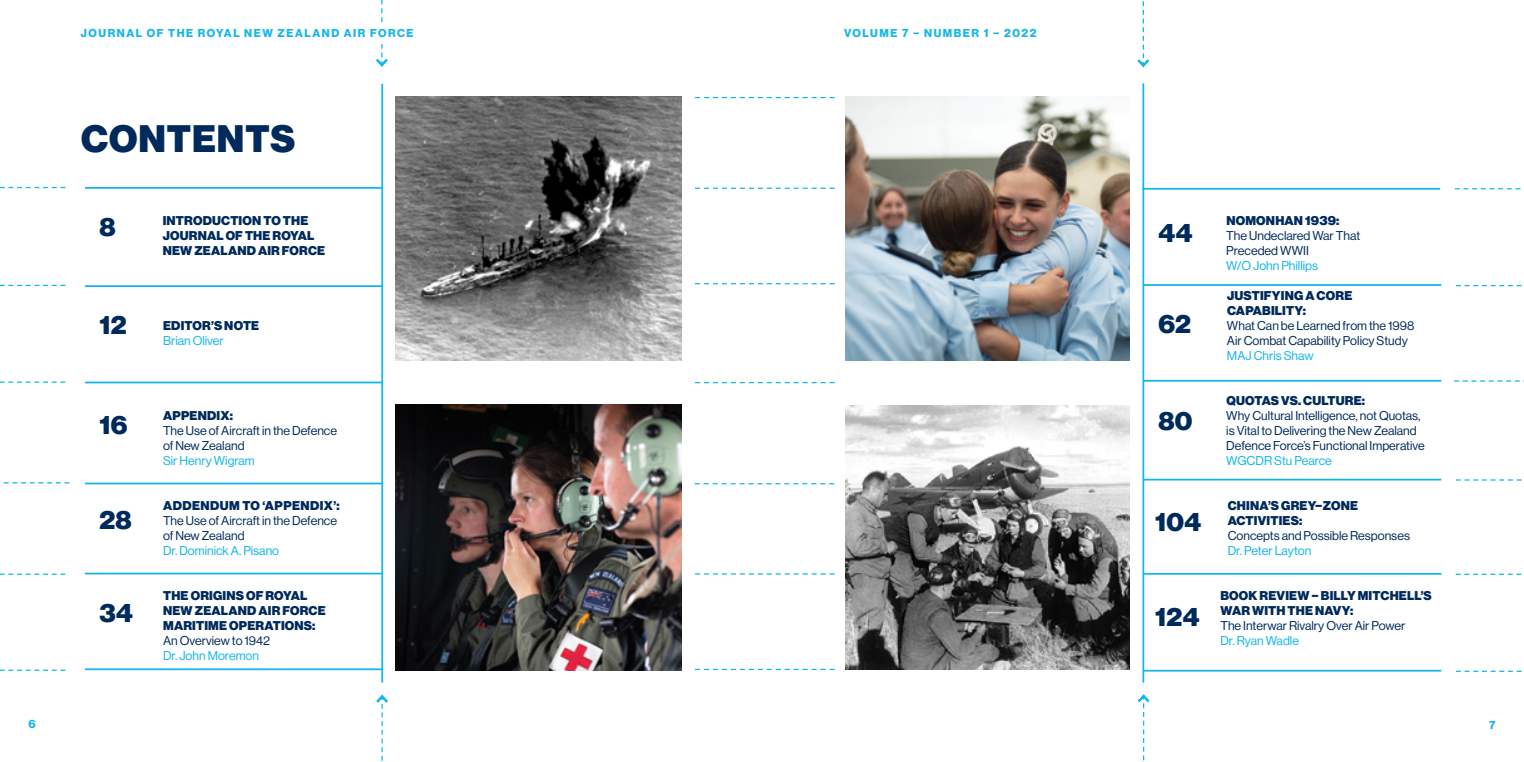
<style>
.page{position:relative;width:1524px;height:762px;background:#fff}
.page>*{position:absolute;margin:0;border:0;box-sizing:border-box;transform-origin:0 0}
.t1{font:900 37.5px "Haas Grot Disp 95";letter-spacing:.025em;color:#002a5c}
.t2{font:900 25px "Haas Grot Disp 95";letter-spacing:.015em;color:#002a5c}
.t3{font:12.5px/15px "Haas Grot Disp 55 Roman";color:#002a5c}
.t4{font:900 12.5px/15px "Haas Grot Disp 95";letter-spacing:.015em;color:#002a5c}
.t5{font:12.5px "Haas Grot Disp 55 Roman";color:#13b6ea}
.t6{font:900 12.5px "Haas Grot Disp 95";letter-spacing:.035em;color:#002a5c}
.t7{font:700 11.25px "Haas Grot Disp 75";letter-spacing:.135em;color:#13b6ea}
</style>
<div class="page">
<svg style="left:376px;top:0;width:12px;height:67px"></svg>
<div style="left:344px;top:23px;width:76px;height:20px;background:#fff"></div>
<img style="left:396px;top:405px;width:285px;height:266px">
<img style="left:396px;top:96px;width:285px;height:265px">
<hr style="left:381px;top:84px;width:2px;height:599px;background:#13b6ea">
<hr style="left:1142px;top:83px;width:2px;height:600px;background:#13b6ea">
<svg style="left:376px;top:694px;width:12px;height:67px"></svg>
<svg style="left:1137px;top:1px;width:13px;height:67px"></svg>
<svg style="left:1137px;top:694px;width:13px;height:67px"></svg>
<svg style="left:0;top:187px;width:65px;height:1px"></svg>
<svg style="left:0;top:285px;width:65px;height:1px"></svg>
<svg style="left:0;top:573px;width:65px;height:2px"></svg>
<svg style="left:0;top:669px;width:65px;height:2px"></svg>
<img style="left:846px;top:406px;width:284px;height:263px">
<img style="left:846px;top:96px;width:284px;height:265px">
<svg style="left:0;top:381px;width:65px;height:2px"></svg>
<hr style="left:85px;top:187px;width:298px;height:2px;background:#13b6ea">
<hr style="left:85px;top:285px;width:298px;height:2px;background:#13b6ea">
<hr style="left:85px;top:382px;width:298px;height:1px;background:#13b6ea">
<hr style="left:85px;top:573px;width:298px;height:1px;background:#13b6ea">
<hr style="left:85px;top:668px;width:298px;height:2px;background:#13b6ea">
<hr style="left:85px;top:483px;width:298px;height:1px;background:#13b6ea">
<svg style="left:3px;top:482px;width:66px;height:1px"></svg>
<svg style="left:695px;top:97px;width:139px;height:1px"></svg>
<svg style="left:695px;top:188px;width:139px;height:1px"></svg>
<svg style="left:695px;top:283px;width:139px;height:1px"></svg>
<svg style="left:695px;top:382px;width:139px;height:1px"></svg>
<svg style="left:695px;top:573px;width:139px;height:1px"></svg>
<svg style="left:695px;top:669px;width:139px;height:1px"></svg>
<svg style="left:694px;top:483px;width:140px;height:1px"></svg>
<svg style="left:1454px;top:380px;width:70px;height:2px"></svg>
<hr style="left:1143px;top:284px;width:298px;height:2px;background:#13b6ea">
<hr style="left:1143px;top:380px;width:298px;height:2px;background:#13b6ea">
<hr style="left:1142px;top:188px;width:298px;height:2px;background:#13b6ea">
<svg style="left:1454px;top:188px;width:67px;height:1px"></svg>
<svg style="left:1456px;top:285px;width:66px;height:1px"></svg>
<hr style="left:1143px;top:479px;width:298px;height:1px;background:#13b6ea">
<svg style="left:1456px;top:479px;width:66px;height:2px"></svg>
<hr style="left:1143px;top:670px;width:298px;height:1px;background:#13b6ea">
<hr style="left:1143px;top:573px;width:298px;height:2px;background:#13b6ea">
<svg style="left:1456px;top:671px;width:66px;height:1px"></svg>
<svg style="left:1455px;top:574px;width:67px;height:1px"></svg>
<p class="t7" style="left:81px;top:27px;width:334px">JOURNAL OF THE ROYAL NEW ZEALAND AIR FORCE</p>
<p class="t7" style="left:844px;top:27px;width:194px">VOLUME 7 – NUMBER 1 – 2022</p>
<h1 class="t1" style="left:81px;top:117px;width:215px">CONTENTS</h1>
<h2 class="t2" style="left:99px;top:212px;width:18px">8</h2>
<p class="t4" style="left:163px;top:213px;width:164px">INTRODUCTION TO THE<br>JOURNAL OF THE ROYAL<br>NEW ZEALAND AIR FORCE</p>
<h2 class="t2" style="left:1158px;top:219px;width:36px">44</h2>
<p class="t4" style="left:1226px;top:213px;width:114px">NOMONHAN 1939:</p>
<p class="t3" style="left:1226px;top:228px;width:135px">The Undeclared War That<br>Preceded WWII</p>
<p class="t5" style="left:1226px;top:259px;width:93px">W/O John Phillips</p>
<h2 class="t2" style="left:99px;top:310px;width:29px">12</h2>
<h2 class="t2" style="left:99px;top:410px;width:30px">16</h2>
<p class="t4" style="left:163px;top:318px;width:98px">EDITOR’S NOTE</p>
<p class="t5" style="left:163px;top:334px;width:62px">Brian Oliver</p>
<p class="t4" style="left:163px;top:408px;width:71px">APPENDIX:</p>
<p class="t3" style="left:163px;top:423px;width:176px">The Use of Aircraft in the Defence of New Zealand</p>
<p class="t5" style="left:163px;top:454px;width:93px">Sir Henry Wigram</p>
<h2 class="t2" style="left:1158px;top:310px;width:34px">62</h2>
<h2 class="t2" style="left:1158px;top:406px;width:36px">80</h2>
<p class="t4" style="left:1227px;top:288px;width:127px">JUSTIFYING A CORE<br>CAPABILITY:</p>
<p class="t3" style="left:1227px;top:318px;width:189px">What Can be Learned from the 1998<br>Air Combat Capability Policy Study</p>
<p class="t5" style="left:1227px;top:349px;width:88px">MAJ Chris Shaw</p>
<p class="t4" style="left:1226px;top:393px;width:140px">QUOTAS VS. CULTURE:</p>
<p class="t3" style="left:1226px;top:408px;width:200px">Why Cultural Intelligence, not Quotas, is Vital to Delivering the New Zealand<br>Defence Force’s Functional Imperative</p>
<p class="t5" style="left:1226px;top:454px;width:107px">WGCDR Stu Pearce</p>
<h2 class="t2" style="left:99px;top:506px;width:34px">28</h2>
<p class="t6" style="left:163px;top:498px;width:178px">ADDENDUM TO ‘APPENDIX’:</p>
<p class="t3" style="left:163px;top:513px;width:176px">The Use of Aircraft in the Defence of New Zealand</p>
<p class="t5" style="left:163px;top:544px;width:118px">Dr. Dominick A. Pisano</p>
<h2 class="t2" style="left:1155px;top:507px;width:48px">104</h2>
<p class="t4" style="left:1228px;top:498px;width:132px">CHINA’S GREY–ZONE<br>ACTIVITIES:</p>
<p class="t3" style="left:1227px;top:528px;width:184px">Concepts and Possible Responses</p>
<p class="t5" style="left:1227px;top:544px;width:85px">Dr. Peter Layton</p>
<h2 class="t2" style="left:99px;top:598px;width:35px">34</h2>
<p class="t4" style="left:163px;top:588px;width:164px">THE ORIGINS OF ROYAL<br>NEW ZEALAND AIR FORCE<br>MARITIME OPERATIONS:</p>
<p class="t3" style="left:163px;top:633px;width:109px">An Overview to 1942</p>
<p class="t5" style="left:163px;top:649px;width:98px">Dr. John Moremon</p>
<h2 class="t2" style="left:1155px;top:603px;width:46px">124</h2>
<p class="t4" style="left:1220px;top:588px;width:213px">BOOK REVIEW – BILLY MITCHELL’S<br>WAR WITH THE NAVY:</p>
<p class="t3" style="left:1220px;top:618px;width:187px">The Interwar Rivalry Over Air Power</p>
<p class="t5" style="left:1220px;top:634px;width:80px">Dr. Ryan Wadle</p>
<p class="t7" style="left:28px;top:718px;width:9px">6</p>
<p class="t7" style="left:1489px;top:718px;width:8px">7</p>
</div>
